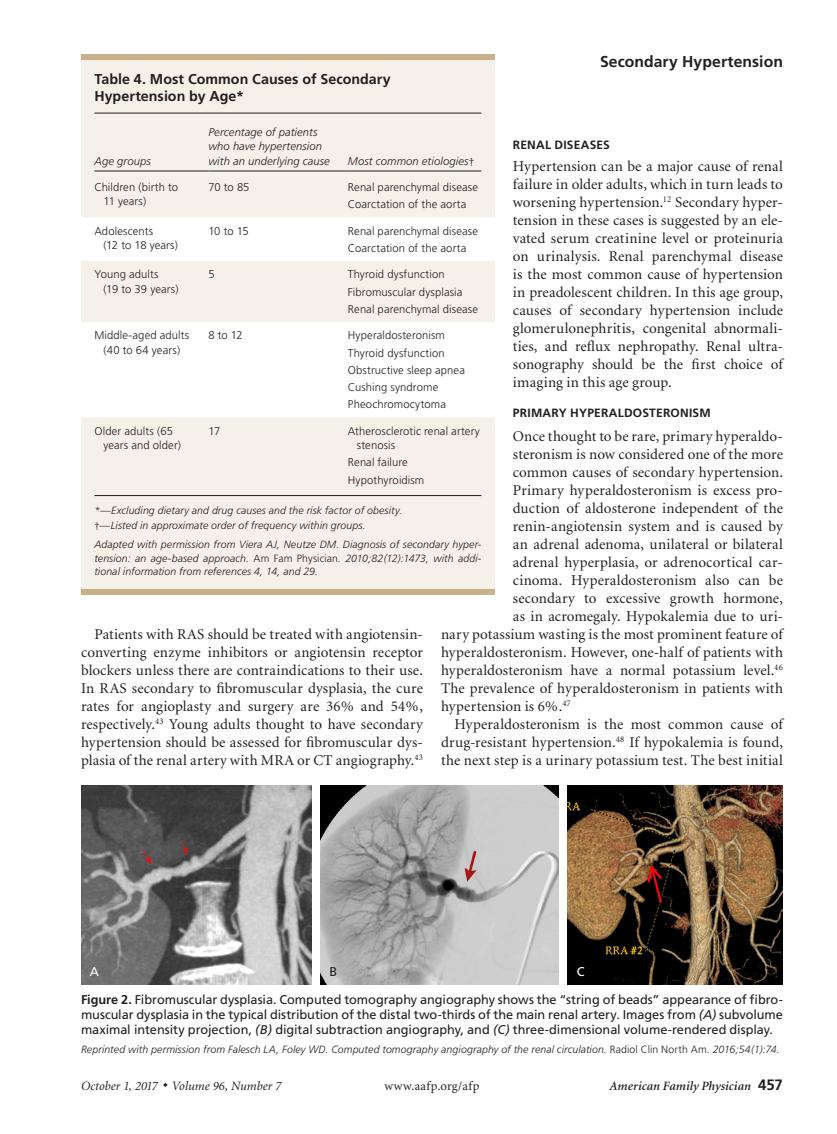
<style>
.page{position:relative;width:837px;height:1134px;background:#fff}
.page>*{position:absolute;margin:0;border:0;box-sizing:border-box;transform-origin:0 0}
.t1{font:700 15.75px "Frutiger";letter-spacing:.005em;color:#231f20}
.body_noindent{font:15px/18px "Minion";letter-spacing:.005em;color:#231f20;text-align:justify}
.body_text{font:15px/18px "Minion";letter-spacing:.01em;color:#231f20;text-align:justify}
.table_title{font:700 14.25px/16.5px "Frutiger";letter-spacing:.005em;color:#231f20}
.fig_legend{font:12.75px/15px "Frutiger";letter-spacing:-.005em;color:#231f20;text-align:justify}
.t2{font:italic 12.75px "Minion";letter-spacing:.005em;color:#231f20}
.t3{font:italic 600 12.75px "Minion";letter-spacing:.005em;color:#231f20}
.t4{font:12.75px "Minion";letter-spacing:.03em;color:#231f20}
.fig_ABC{font:12.75px "Frutiger";color:#fff}
.fig_ABC-2{font:12.75px "Frutiger";color:#231f20}
.head2{font:700 12px "Frutiger";letter-spacing:.02em;color:#231f20}
.table_data{font:300 11.25px/14.2px "Frutiger";letter-spacing:.01em;color:#231f20}
.table_head1{font:italic 300 11.25px/14.2px "Frutiger";letter-spacing:.01em;color:#231f20}
.table_fig_note{font:italic 300 10.5px "Frutiger";letter-spacing:.01em;color:#231f20}
.table_note_rule{font:italic 300 10.5px/13.5px "Frutiger";letter-spacing:.01em;color:#231f20;text-align:justify}
.s1{font-family:"Minion Pro";font-weight:400;font-style:normal}
.s2{font-style:normal}
.s3{font-weight:700}
.s4{font-style:italic}
.s5{font-family:"Frutiger";font-weight:700;font-style:normal;font-size:15px}
</style>
<div class="page">
<div style="left:81px;top:54px;width:414px;height:541px;background:#f5f0e8"></div>
<svg style="left:81px;top:217px;width:414px;height:200px;fill:#fff"></svg>
<div style="left:81px;top:54px;width:414px;height:6px;background:#c8b08b"></div>
<hr style="left:94px;top:113px;width:387px;height:1px;background:#231f20">
<hr style="left:94px;top:171px;width:114px;height:1px;background:#231f20">
<hr style="left:208px;top:171px;width:140px;height:1px;background:#231f20">
<hr style="left:348px;top:171px;width:133px;height:1px;background:#231f20">
<hr style="left:94px;top:495px;width:387px;height:1px;background:#231f20">
<div style="left:81px;top:589px;width:414px;height:6px;background:#c8b08b"></div>
<img style="left:81px;top:786px;width:230px;height:199px">
<img style="left:320px;top:786px;width:239px;height:199px">
<img style="left:568px;top:786px;width:215px;height:199px">
<p class="table_title" style="left:94px;top:71px;width:298px">Table 4. Most Common Causes of Secondary<br>Hypertension by Age*</p>
<p class="t1" style="left:600px;top:53px;width:184px">Secondary Hypertension</p>
<p class="table_head1" style="left:208px;top:125px;width:123px">Percentage of patients who have hypertension with an underlying cause</p>
<p class="head2" style="left:513px;top:137px;width:99px">RENAL DISEASES</p>
<p class="body_noindent" style="left:513px;top:158px;width:272px">Hypertension can be a major cause of renal failure in older adults, which in turn leads to worsening hypertension.<sup>12</sup> Secondary hyper&shy;tension in these cases is suggested by an ele&shy;vated serum creatinine level or proteinuria on urinalysis. Renal parenchymal disease is the most common cause of hypertension in preadolescent children. In this age group, causes of secondary hypertension include glomerulonephritis, congenital abnormali&shy;ties, and reflux nephropathy. Renal ultra&shy;sonography should be the first choice of imaging in this age group.</p>
<p class="head2" style="left:513px;top:406px;width:199px">PRIMARY HYPERALDOSTERONISM</p>
<p class="body_noindent" style="left:513px;top:428px;width:272px">Once thought to be rare, primary hyperaldo-</p>
<p class="body_noindent" style="left:513px;top:446px;width:272px">steronism is now considered one of the more</p>
<p class="body_noindent" style="left:513px;top:464px;width:272px">common causes of secondary hypertension.</p>
<p class="body_noindent" style="left:513px;top:482px;width:272px">Primary hyperaldosteronism is excess pro-</p>
<p class="body_noindent" style="left:513px;top:500px;width:272px">duction of aldosterone independent of the</p>
<p class="body_noindent" style="left:513px;top:518px;width:272px">renin-angiotensin system and is caused by</p>
<p class="body_noindent" style="left:513px;top:536px;width:272px">an adrenal adenoma, unilateral or bilateral</p>
<p class="body_noindent" style="left:513px;top:554px;width:272px">adrenal hyperplasia, or adrenocortical car-</p>
<p class="body_noindent" style="left:513px;top:572px;width:272px">cinoma. Hyperaldosteronism also can be</p>
<p class="body_noindent" style="left:513px;top:590px;width:272px">secondary to excessive growth hormone,</p>
<p class="body_noindent" style="left:513px;top:608px;width:272px">as in acromegaly. Hypokalemia due to uri-</p>
<p class="body_noindent" style="left:441px;top:626px;width:343px">nary potassium wasting is the most prominent feature of</p>
<p class="body_noindent" style="left:441px;top:644px;width:344px">hyperaldosteronism. However, one-half of patients with</p>
<p class="body_noindent" style="left:441px;top:662px;width:343px">hyperaldosteronism have a normal potassium level.<sup>46</sup></p>
<p class="body_noindent" style="left:441px;top:680px;width:344px">The prevalence of hyperaldosteronism in patients with</p>
<p class="body_noindent" style="left:441px;top:698px;width:131px">hypertension is 6%.<sup>47</sup></p>
<p class="body_text" style="left:441px;top:716px;width:344px;text-indent:14px">Hyperaldosteronism is the most common cause of drug-resistant hypertension.<sup>48</sup> If hypokalemia is found, the next step is a urinary potassium test. The best initial</p>
<p class="table_head1" style="left:348px;top:154px;width:128px">Most common etiologies<span class="s1">†</span></p>
<p class="table_head1" style="left:94px;top:154px;width:58px">Age groups</p>
<p class="table_data" style="left:103px;top:180px;width:76px;text-indent:-9px">Children (birth to<br>11 years)</p>
<p class="table_data" style="left:208px;top:180px;width:43px">70 to 85</p>
<p class="table_data" style="left:348px;top:180px;width:132px">Renal parenchymal disease</p>
<p class="table_data" style="left:348px;top:197px;width:120px">Coarctation of the aorta</p>
<p class="table_data" style="left:103px;top:224px;width:76px;text-indent:-9px">Adolescents<br>(12 to 18 years)</p>
<p class="table_data" style="left:208px;top:224px;width:42px">10 to 15</p>
<p class="table_data" style="left:348px;top:224px;width:132px">Renal parenchymal disease</p>
<p class="table_data" style="left:348px;top:241px;width:120px">Coarctation of the aorta</p>
<p class="table_data" style="left:103px;top:268px;width:77px;text-indent:-9px">Young adults<br>(19 to 39 years)</p>
<p class="table_data" style="left:208px;top:268px;width:8px">5</p>
<p class="table_data" style="left:348px;top:268px;width:98px">Thyroid dysfunction</p>
<p class="table_data" style="left:348px;top:285px;width:116px">Fibromuscular dysplasia</p>
<p class="table_data" style="left:348px;top:302px;width:132px">Renal parenchymal disease</p>
<p class="table_data" style="left:94px;top:329px;width:96px;text-align:center">Middle-aged adults (40 to 64 years)</p>
<p class="table_data" style="left:208px;top:329px;width:36px">8 to 12</p>
<p class="table_data" style="left:348px;top:329px;width:99px">Hyperaldosteronism</p>
<p class="table_data" style="left:348px;top:346px;width:98px">Thyroid dysfunction</p>
<p class="table_data" style="left:348px;top:363px;width:119px">Obstructive sleep apnea</p>
<p class="table_data" style="left:348px;top:380px;width:92px">Cushing syndrome</p>
<p class="table_data" style="left:348px;top:398px;width:100px">Pheochromocytoma</p>
<p class="table_data" style="left:103px;top:424px;width:79px;text-indent:-9px">Older adults (65 years and older)</p>
<p class="table_data" style="left:208px;top:424px;width:13px">17</p>
<p class="table_data" style="left:357px;top:424px;width:125px;text-indent:-9px">Atherosclerotic renal artery stenosis</p>
<p class="table_data" style="left:348px;top:455px;width:61px">Renal failure</p>
<p class="table_data" style="left:348px;top:473px;width:78px">Hypothyroidism</p>
<p class="table_fig_note" style="left:94px;top:504px;width:309px">*—Excluding dietary and drug causes and the risk factor of obesity.</p>
<p class="table_fig_note" style="left:94px;top:519px;width:273px"><span class="s1">†</span>—Listed in approximate order of frequency within groups.</p>
<p class="table_note_rule" style="left:94px;top:538px;width:388px">Adapted with permission from Viera AJ, Neutze DM. Diagnosis of secondary hyper&shy;tension: an age-based approach. <span class="s2">Am Fam Physician</span>. 2010;82(12):1473, with addi&shy;tional information from references 4, 14, and 29.</p>
<p class="body_text" style="left:81px;top:626px;width:344px;text-indent:14px">Patients with RAS should be treated with angiotensin&shy;converting enzyme inhibitors or angiotensin receptor blockers unless there are contraindications to their use.<br>In RAS secondary to fibromuscular dysplasia, the cure rates for angioplasty and surgery are 36% and 54%, respectively.<sup>43</sup> Young adults thought to have secondary hypertension should be assessed for fibromuscular dys&shy;plasia of the renal artery with MRA or CT angiography.<sup>43</sup></p>
<p class="fig_ABC" style="left:90px;top:964px;width:11px">A</p>
<p class="fig_ABC-2" style="left:329px;top:964px;width:9px">B</p>
<p class="fig_ABC" style="left:577px;top:964px;width:9px">C</p>
<p class="fig_legend" style="left:81px;top:992px;width:704px"><span class="s3">Figure 2.</span> Fibromuscular dysplasia. Computed tomography angiography shows the “string of beads” appearance of fibro&shy;muscular dysplasia in the typical distribution of the distal two-thirds of the main renal artery. Images from <span class="s4">(A)</span> subvolume maximal intensity projection, <span class="s4">(B)</span> digital subtraction angiography, and <span class="s4">(C)</span> three-dimensional volume-rendered display.</p>
<p class="table_fig_note" style="left:81px;top:1043px;width:700px">Reprinted with permission from Falesch LA, Foley WD. Computed tomography angiography of the renal circulation. <span class="s2">Radiol Clin North Am.</span> 2016;54(1):74.</p>
<p class="t2" style="left:81px;top:1080px;width:202px">October 1, 2017 ◆ Volume 96, Number 7</p>
<p class="t4" style="left:384px;top:1080px;width:97px">www.aafp.org/afp</p>
<p class="t3" style="left:610px;top:1080px;width:175px">American Family Physician <span class="s5">457</span></p>
</div>
